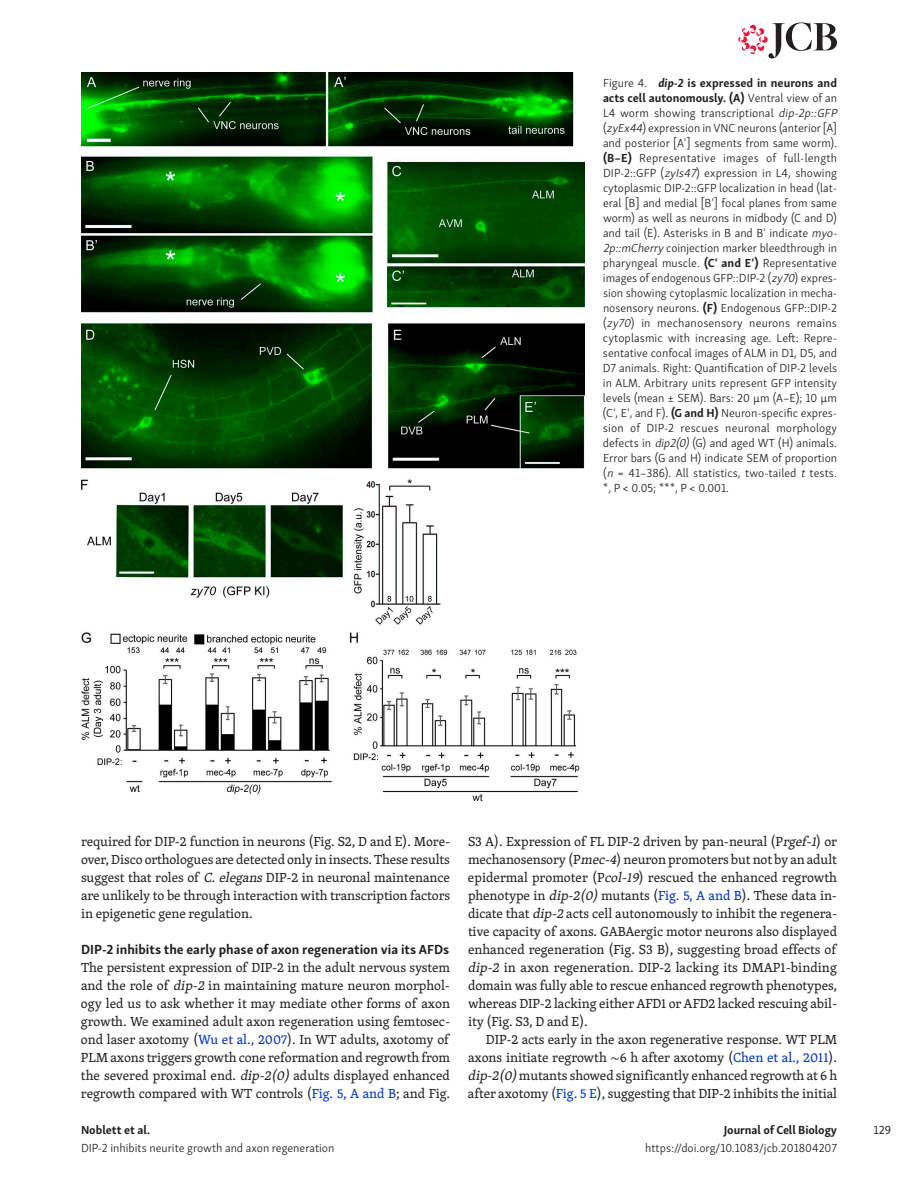
<style>
.page{position:relative;width:918px;height:1188px;background:#fff}
.page>*{position:absolute;margin:0;border:0;box-sizing:border-box;transform-origin:0 0}
.t1{font:13.5px/18px "Skolar PE";letter-spacing:-.005em;color:#231f20;text-align:justify}
.t2{font:700 13.5px "Skolar Sans PE";color:#231f20}
.t3{font:300 12px/15px "Skolar Sans PE";color:#231f20}
.t4{font:700 12px "Skolar Sans PE";letter-spacing:-.005em;color:#231f20}
.t5{font:12px "Skolar Sans PE";color:#231f20}
.s1{font-weight:700;font-style:italic}
.s2{font-weight:700}
.s3{font-style:italic}
.s4{color:#0034c9}
.s5{font-family:"STIX"}
</style>
<div class="page">
<svg style="left:738px;top:23px;width:99px;height:35px"></svg>
<img style="left:81px;top:72px;width:504px;height:728px">
<p class="t3" style="left:603px;top:75px;width:238px">Figure 4. <span class="s1">dip-2</span> <span class="s2">is expressed in neurons and acts cell autonomously. (A)</span> Ventral view of an L4 worm showing transcriptional <span class="s3">dip-2p::GFP </span>(<span class="s3">zyEx44</span>) expression in VNC neurons (anterior [A] and posterior [A′] segments from same worm). <span class="s2">(B–E)</span> Representative images of full-length DIP-2::GFP (<span class="s3">zyIs47</span>) expression in L4, showing cytoplasmic DIP-2::GFP localization in head (lat&shy;eral [B] and medial [B′] focal planes from same worm) as well as neurons in midbody (C and D) and tail (E). Asterisks in B and B′ indicate <span class="s3">myo-2p::mCherry</span> coinjection marker bleedthrough in pharyngeal muscle. <span class="s2">(C′ and E′)</span> Representative images of endogenous GFP::DIP-2 (<span class="s3">zy70</span>) expres&shy;sion showing cytoplasmic localization in mecha&shy;nosensory neurons. <span class="s2">(F)</span> Endogenous GFP::DIP-2 (<span class="s3">zy70</span>) in mechanosensory neurons remains cytoplasmic with increasing age. Left: Repre&shy;sentative confocal images of ALM in D1, D5, and D7 animals. Right: Quantification of DIP-2 levels in ALM. Arbitrary units represent GFP intensity levels (mean ± SEM). Bars: 20 µm (A–E); 10 µm (C′, E′, and F). <span class="s2">(G and H)</span> Neuron-specific expres&shy;sion of DIP-2 rescues neuronal morphology defects in <span class="s3">dip2(0)</span>(G) and aged WT (H) animals.<br>Error bars (G and H) indicate SEM of proportion (<span class="s3">n</span> = 41–386). All statistics, two-tailed <span class="s3">t</span> tests. *, P &lt; 0.05; ***, P &lt; 0.001.</p>
<p class="t1" style="left:81px;top:832px;width:371px">required for DIP-2 function in neurons (Fig. S2, D and E). More&shy;over, Disco orthologues are detected only in insects. These results suggest that roles of <span class="s3">C.elegans</span>DIP-2 in neuronal maintenance are unlikely to be through interaction with transcription factors in epigenetic gene regulation.</p>
<p class="t2" style="left:81px;top:938px;width:370px">DIP-2 inhibits the early phase of axon regeneration via its AFDs</p>
<p class="t1" style="left:81px;top:958px;width:371px">The persistent expression of DIP-2 in the adult nervous system and the role of <span class="s3">dip-2</span> in maintaining mature neuron morphol&shy;ogy led us to ask whether it may mediate other forms of axon growth. We examined adult axon regeneration using femtosec&shy;ond laser axotomy (<span class="s4">Wu et al., 2007</span>). In WT adults, axotomy of PLM axons triggers growth cone reformation and regrowth from the severed proximal end. <span class="s3">dip-2(0)</span>adults displayed enhanced regrowth compared with WT controls (<span class="s4">Fig. 5, A and B</span>; and Fig.</p>
<p class="t4" style="left:81px;top:1120px;width:71px">Noblett et al.</p>
<p class="t3" style="left:81px;top:1140px;width:255px">DIP-2 inhibits neurite growth and axon regeneration</p>
<p class="t1" style="left:468px;top:832px;width:371px">S3 A). Expression of FL DIP-2 driven by pan-neural (P<span class="s3">rgef-1</span>) or mechanosensory (P<span class="s3">mec-4</span>) neuron promoters but not by an adult epidermal promoter (P<span class="s3">col-19</span>) rescued the enhanced regrowth phenotype in <span class="s3">dip-2(0)</span>mutants (<span class="s4">Fig. 5, A and B</span>). These data in&shy;dicate that <span class="s3">dip-2</span> acts cell autonomously to inhibit the regenera&shy;tive capacity of axons. GABAergic motor neurons also displayed enhanced regeneration (Fig. S3 B), suggesting broad effects of <span class="s3">dip-2</span> in axon regeneration. DIP-2 lacking its DMAP1-binding domain was fully able to rescue enhanced regrowth phenotypes, whereas DIP-2 lacking either AFD1 or AFD2 lacked rescuing abil&shy;ity (Fig. S3, D and E).</p>
<p class="t1" style="left:468px;top:1030px;width:371px;text-indent:18px">DIP-2 acts early in the axon regenerative response. WT PLM axons initiate regrowth <span class="s5">∼</span>6 h after axotomy (<span class="s4">Chen et al., 2011</span>). <span class="s3">dip-2(0)</span>mutants showed significantly enhanced regrowth at 6 h after axotomy (<span class="s4">Fig. 5 E</span>), suggesting that DIP-2 inhibits the initial</p>
<p class="t4" style="left:724px;top:1120px;width:115px">Journal of Cell Biology</p>
<p class="t3" style="left:645px;top:1140px;width:193px">https://doi.org/10.1083/jcb.201804207</p>
<p class="t5" style="left:874px;top:1121px;width:19px">129</p>
</div>
